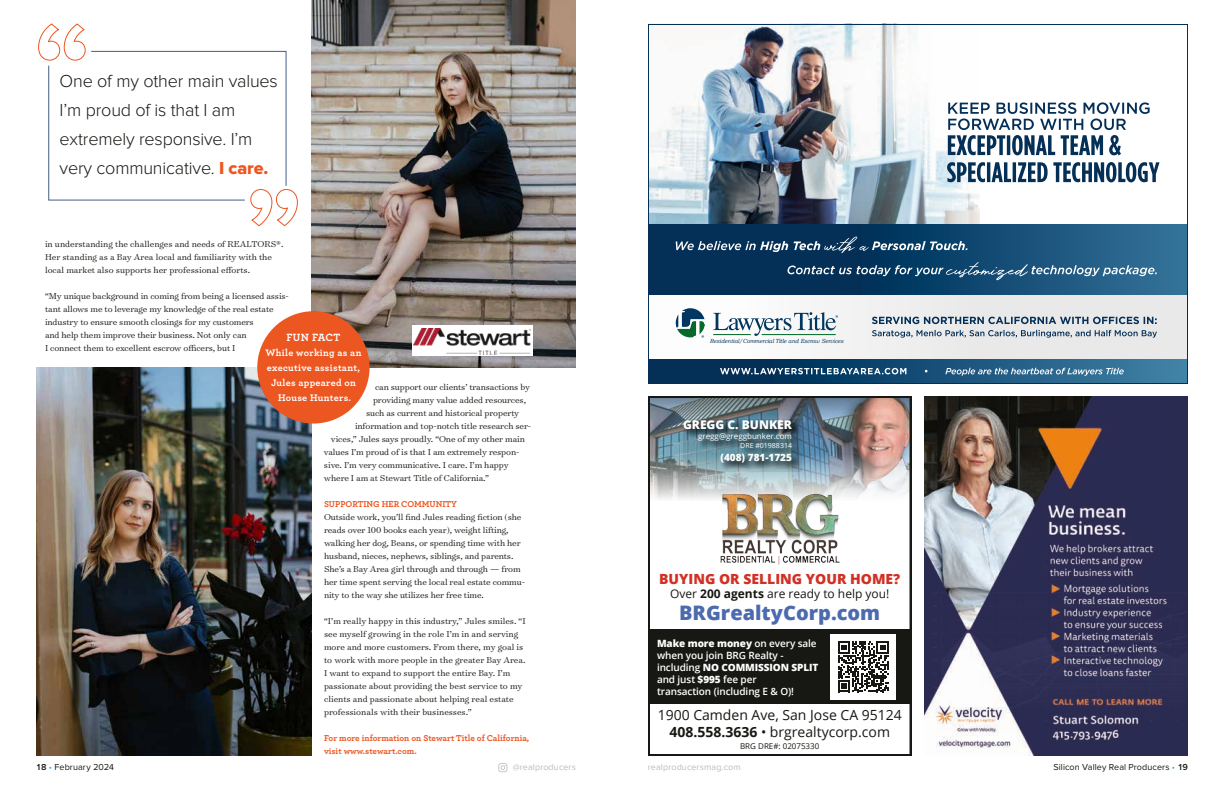
<style>
.page{position:relative;width:1224px;height:792px;background:#fff}
.page>*{position:absolute;margin:0;border:0;box-sizing:border-box;transform-origin:0 0}
.t1{font:800 20px "Open Sans";color:#4c6bae}
.t2{font:300 18px/29px "Proxima Nova";letter-spacing:-.01em;color:#171713}
.t3{font:14px/16.8px "Open Sans";color:#171713;text-align:center}
.t4{font:800 14px "Open Sans";color:#d23023}
.t5{font:12px "Open Sans";color:#171713}
.t6{font:800 12px "Open Sans";color:#fff}
.t7{font:700 11px "Archer Pro";letter-spacing:.01em;color:#fff}
.t8{font:600 10px/12px "Open Sans";letter-spacing:-.01em;color:#fff}
.t9{font:700 10px/15px "Archer Pro";letter-spacing:.03em;color:#fff;text-align:center}
.t10{font:800 10px "Open Sans";color:#fff}
.t11{font:300 9.8px/13px "Surveyor Text";letter-spacing:-.01em;color:#171713}
.t12{font:700 9px/13px "Archer Pro";color:#ec5621}
.t13{font:9px "Proxima Nova";letter-spacing:.01em;color:#171713}
.t14{font:9px "Proxima Nova";letter-spacing:.01em;color:#bbbcbc}
.t15{font:8px "Open Sans";color:#fff}
.t16{font:8px "Open Sans";color:#171713}
.t17{font:7px "Open Sans";color:#fff}
.t18{font:6.8px "Myriad Pro";color:#00365f}
.t19{font:italic 5.9px "Bookman Old Style";letter-spacing:-.02em;color:#042f56}
.s1{font-family:"Proxima Nova Extrabld";font-weight:400;color:#ec5621}
.s2{font-weight:700}
.s3{font-weight:800}
.s4{font-weight:600}
.s5{color:#31a5d9}
</style>
<div class="page">
<svg style="left:498px;top:763px;width:9px;height:9px"></svg>
<img style="left:924px;top:396px;width:264px;height:360px">
<img style="left:648px;top:396px;width:264px;height:360px">
<svg style="left:648px;top:24px;width:540px;height:360px"></svg>
<img style="left:36px;top:367px;width:276px;height:389px">
<img style="left:312px;top:0;width:264px;height:367px">
<div style="left:412px;top:325px;width:121px;height:31px;background:#fff"></div>
<img style="left:413px;top:328px;width:117px;height:26px">
<div style="left:257px;top:311px;width:113px;height:113px;background:#ec5621;border-radius:50%"></div>
<svg style="left:38px;top:23px;width:260px;height:204px"></svg>
<h2 class="t2" style="left:60px;top:67px;width:220px">One of my other main values<br>I’m proud of is that I am extremely responsive. I’m very communicative. <span class="s1">I care.</span></h2>
<p class="t11" style="left:45px;top:237px;width:240px">in understanding the challenges and needs of REALTORS®.<br>Her standing as a Bay Area local and familiarity with the local market also supports her professional efforts.</p>
<p class="t11" style="left:45px;top:289px;width:245px">“My unique background in coming from being a licensed assis&shy;tant allows me to leverage my knowledge of the real estate industry to ensure smooth closings for my customers<br>and help them improve their business. Not only can<br>I connect them to excellent escrow officers, but I</p>
<p class="t7" style="left:287px;top:329px;width:55px">FUN FACT</p>
<p class="t9" style="left:265px;top:344px;width:97px">While working as an executive assistant,<br>Jules appeared on<br>House Hunters.</p>
<p class="t11" style="left:375px;top:380px;width:157px">can support our clients’ transactions by</p>
<p class="t11" style="left:373px;top:393px;width:155px">providing many value added resources,</p>
<p class="t11" style="left:366px;top:406px;width:155px">such as current and historical property</p>
<p class="t11" style="left:355px;top:419px;width:178px">information and top-notch title research ser-</p>
<p class="t11" style="left:331px;top:432px;width:195px">vices,” Jules says proudly. “One of my other main</p>
<p class="t11" style="left:324px;top:445px;width:197px">values I’m proud of is that I am extremely respon-</p>
<p class="t11" style="left:324px;top:458px;width:186px">sive. I’m very communicative. I care. I’m happy</p>
<p class="t11" style="left:324px;top:471px;width:167px">where I am at Stewart Title of California.”</p>
<p class="t12" style="left:324px;top:497px;width:134px">SUPPORTING HER COMMUNITY</p>
<p class="t11" style="left:324px;top:510px;width:203px">Outside work, you’ll find Jules reading fiction (she reads over 100 books each year), weight lifting, walking her dog, Beans, or spending time with her husband, nieces, nephews, siblings, and parents.<br>She’s a Bay Area girl through and through — from her time spent serving the local real estate commu&shy;nity to the way she utilizes her free time.</p>
<p class="t11" style="left:324px;top:614px;width:203px">“I’m really happy in this industry,” Jules smiles. “I see myself growing in the role I’m in and serving more and more customers. From there, my goal is to work with more people in the greater Bay Area.<br>I want to expand to support the entire Bay. I’m passionate about providing the best service to my clients and passionate about helping real estate professionals with their businesses.”</p>
<p class="t12" style="left:324px;top:731px;width:207px">For more information on Stewart Title of California, visit www.stewart.com.</p>
<p class="t18" style="left:835px;top:314px;width:4px">®</p>
<p class="t18" style="left:702px;top:334px;width:4px">®</p>
<p class="t19" style="left:710px;top:337px;width:135px">Residential/Commercial Title and Escrow Services</p>
<p class="t6" style="left:683px;top:415px;width:110px">GREGG C. BUNKER</p>
<p class="t15" style="left:698px;top:431px;width:95px">gregg@greggbunker.com</p>
<p class="t17" style="left:740px;top:441px;width:53px">DRE #01988314</p>
<p class="t10" style="left:720px;top:450px;width:73px">(408) 781-1725</p>
<h3 class="t4" style="left:659px;top:568px;width:243px">BUYING OR SELLING YOUR HOME?</h3>
<p class="t5" style="left:670px;top:585px;width:221px">Over <span class="s2">200 agents</span> are ready to help you!</p>
<h1 class="t1" style="left:679px;top:598px;width:203px">BRGrealtyCorp.com</h1>
<p class="t8" style="left:657px;top:637px;width:163px"><span class="s3">Make more money</span> on every sale when you join BRG Realty - including <span class="s3">NO COMMISSION SPLIT </span>and just <span class="s3">$995</span> fee per<br>transaction (including E &amp; O)!</p>
<h3 class="t3" style="left:658px;top:706px;width:246px">1900 Camden Ave, San Jose CA 95124<br><span class="s2">408.558.3636</span> • brgrealtycorp.com</h3>
<p class="t16" style="left:740px;top:741px;width:81px">BRG DRE#: 02075330</p>
<p class="t13" style="left:36px;top:762px;width:80px"><span class="s4">18</span> <span class="s5">•</span> February 2024</p>
<p class="t14" style="left:513px;top:762px;width:65px">@realproducers</p>
<p class="t14" style="left:648px;top:762px;width:94px">realproducersmag.com</p>
<p class="t13" style="left:1053px;top:762px;width:136px">Silicon Valley Real Producers <span class="s5">•</span> <span class="s4">19</span></p>
</div>
